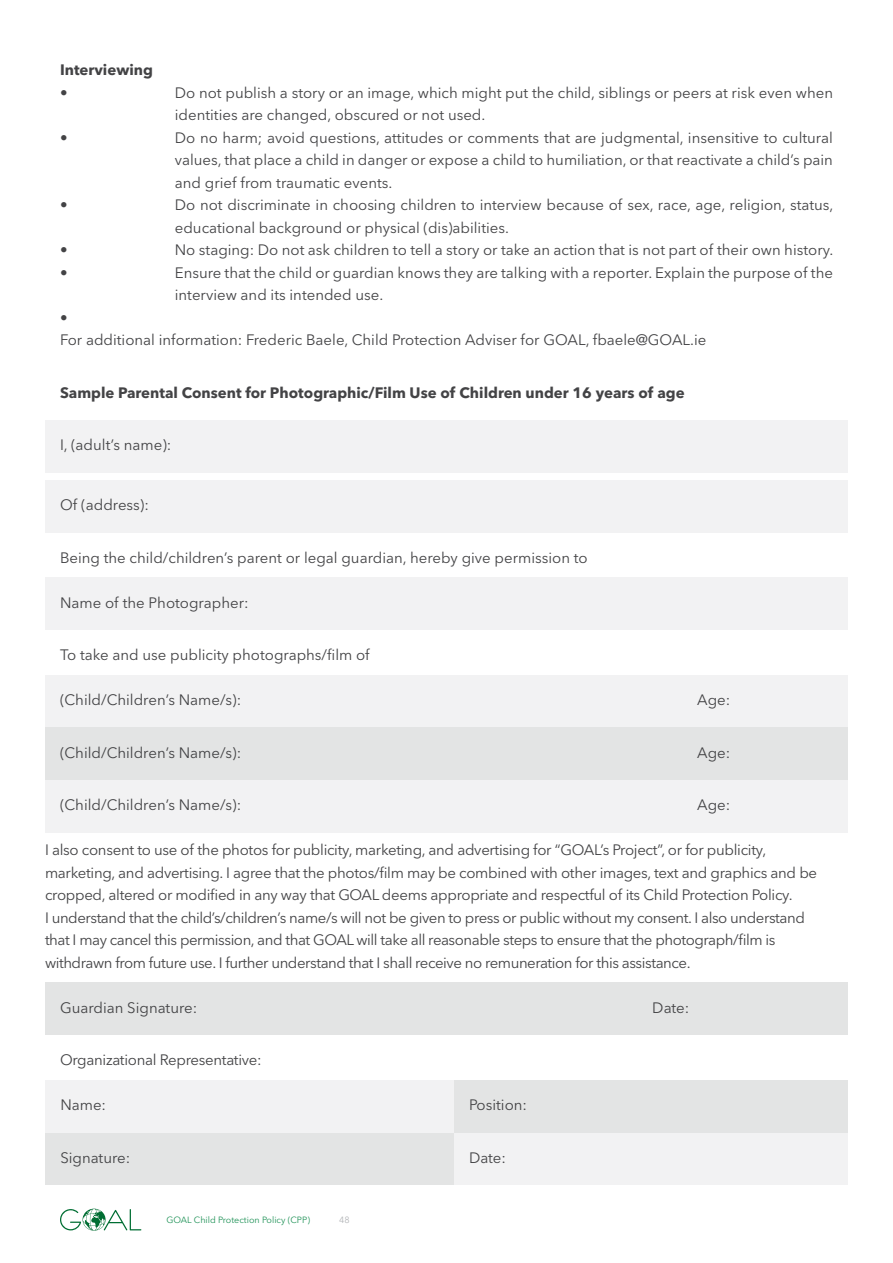
<style>
.page{position:relative;width:893px;height:1263px;background:#fff}
.page>*{position:absolute;margin:0;border:0;box-sizing:border-box;transform-origin:0 0}
.Basic_Body{font:15px/22.5px "Avenir Next LT Pro";color:#434345}
.Basic_Body-2{font:15px/22.5px "Avenir Next LT Pro";letter-spacing:-.02em;color:#434345}
.Basic_Body-3{font:15px/22.5px "Avenir Next LT Pro";letter-spacing:-.03em;color:#434345}
.Bullet_Basic{font:15px "Avenir Next LT Pro";color:#434345}
.Basic_Body-4{font:700 15px "Avenir Next LT Pro";color:#434345}
.Bullet_Basic-2{font:700 15px "Avenir Next LT Pro";color:#434345}
.t1{font:9px "Avenir Next LT Pro";color:#1f9257}
.t2{font:9px "Avenir Next LT Pro";color:#b2b4b7}
</style>
<div class="page">
<div style="left:45px;top:420px;width:803px;height:52px;background:#f2f2f3"></div>
<div style="left:45px;top:480px;width:803px;height:52px;background:#f2f2f3"></div>
<div style="left:45px;top:577px;width:803px;height:53px;background:#f2f2f3"></div>
<div style="left:45px;top:675px;width:803px;height:52px;background:#f2f2f3"></div>
<div style="left:45px;top:780px;width:803px;height:52px;background:#f2f2f3"></div>
<div style="left:45px;top:727px;width:803px;height:53px;background:#e3e4e4"></div>
<div style="left:45px;top:982px;width:803px;height:53px;background:#e3e4e4"></div>
<div style="left:45px;top:1132px;width:409px;height:53px;background:#e3e4e4"></div>
<div style="left:45px;top:1080px;width:409px;height:52px;background:#f2f2f3"></div>
<div style="left:454px;top:1132px;width:394px;height:53px;background:#f2f2f3"></div>
<div style="left:454px;top:1080px;width:394px;height:52px;background:#e3e4e4"></div>
<svg style="left:60px;top:1209px;width:81px;height:21px"></svg>
<p class="Bullet_Basic-2" style="left:60px;top:61px;width:94px">Interviewing</p>
<p class="Basic_Body" style="left:60px;top:81px;width:9px">•</p>
<p class="Basic_Body" style="left:175px;top:81px;width:660px">Do not publish a story or an image, which might put the child, siblings or peers at risk even when identities are changed, obscured or not used.</p>
<p class="Basic_Body" style="left:60px;top:126px;width:9px">•</p>
<p class="Basic_Body" style="left:175px;top:126px;width:660px;text-align:justify">Do no harm; avoid questions, attitudes or comments that are judgmental, insensitive to cultural values, that place a child in danger or expose a child to humiliation, or that reactivate a child’s pain and grief from traumatic events.</p>
<p class="Basic_Body" style="left:60px;top:193px;width:9px">•</p>
<p class="Basic_Body" style="left:175px;top:193px;width:660px">Do not discriminate in choosing children to interview because of sex, race, age, religion, status, educational background or physical (dis)abilities.</p>
<p class="Basic_Body" style="left:60px;top:238px;width:9px">•</p>
<p class="Basic_Body" style="left:175px;top:238px;width:660px">No staging: Do not ask children to tell a story or take an action that is not part of their own history.</p>
<p class="Basic_Body" style="left:60px;top:261px;width:9px">•</p>
<p class="Basic_Body" style="left:175px;top:261px;width:660px">Ensure that the child or guardian knows they are talking with a reporter. Explain the purpose of the interview and its intended use.</p>
<p class="Basic_Body" style="left:60px;top:306px;width:9px">•</p>
<p class="Bullet_Basic" style="left:60px;top:331px;width:648px">For additional information: Frederic Baele, Child Protection Adviser for GOAL, fbaele@GOAL.ie</p>
<p class="Basic_Body-4" style="left:60px;top:383px;width:626px">Sample Parental Consent for Photographic/Film Use of Children under 16 years of age</p>
<p class="Basic_Body" style="left:60px;top:433px;width:113px">I, (adult’s name):</p>
<p class="Basic_Body" style="left:60px;top:493px;width:90px">Of (address):</p>
<p class="Basic_Body" style="left:60px;top:546px;width:529px">Being the child/children’s parent or legal guardian, hereby give permission to</p>
<p class="Basic_Body" style="left:60px;top:591px;width:190px">Name of the Photographer:</p>
<p class="Basic_Body" style="left:60px;top:643px;width:311px">To take and use publicity photographs/film of</p>
<p class="Basic_Body" style="left:60px;top:688px;width:183px">(Child/Children’s Name/s):</p>
<p class="Basic_Body" style="left:697px;top:688px;width:35px">Age:</p>
<p class="Basic_Body" style="left:60px;top:741px;width:183px">(Child/Children’s Name/s):</p>
<p class="Basic_Body" style="left:697px;top:741px;width:35px">Age:</p>
<p class="Basic_Body" style="left:60px;top:793px;width:183px">(Child/Children’s Name/s):</p>
<p class="Basic_Body" style="left:697px;top:793px;width:35px">Age:</p>
<p class="Basic_Body-2" style="left:45px;top:838px;width:774px">I also consent to use of the photos for publicity, marketing, and advertising for “GOAL’s Project”, or for publicity, marketing, and advertising. I agree that the photos/film may be combined with other images, text and graphics and be cropped, altered or modified in any way that GOAL deems appropriate and respectful of its Child Protection Policy.</p>
<p class="Basic_Body-3" style="left:45px;top:906px;width:761px">I understand that the child’s/children’s name/s will not be given to press or public without my consent. I also understand that I may cancel this permission, and that GOAL will take all reasonable steps to ensure that the photograph/film is withdrawn from future use. I further understand that I shall receive no remuneration for this assistance.</p>
<p class="Basic_Body" style="left:60px;top:996px;width:139px">Guardian Signature:</p>
<p class="Basic_Body-2" style="left:60px;top:1048px;width:203px">Organizational Representative:</p>
<p class="Basic_Body" style="left:60px;top:1093px;width:47px">Name:</p>
<p class="Basic_Body" style="left:60px;top:1146px;width:71px">Signature:</p>
<p class="t1" style="left:166px;top:1214px;width:145px">GOAL Child Protection Policy (CPP)</p>
<p class="t2" style="left:339px;top:1214px;width:12px">48</p>
<p class="Basic_Body" style="left:469px;top:1093px;width:60px">Position:</p>
<p class="Basic_Body" style="left:469px;top:1146px;width:39px">Date:</p>
<p class="Basic_Body" style="left:652px;top:996px;width:39px">Date:</p>
</div>
